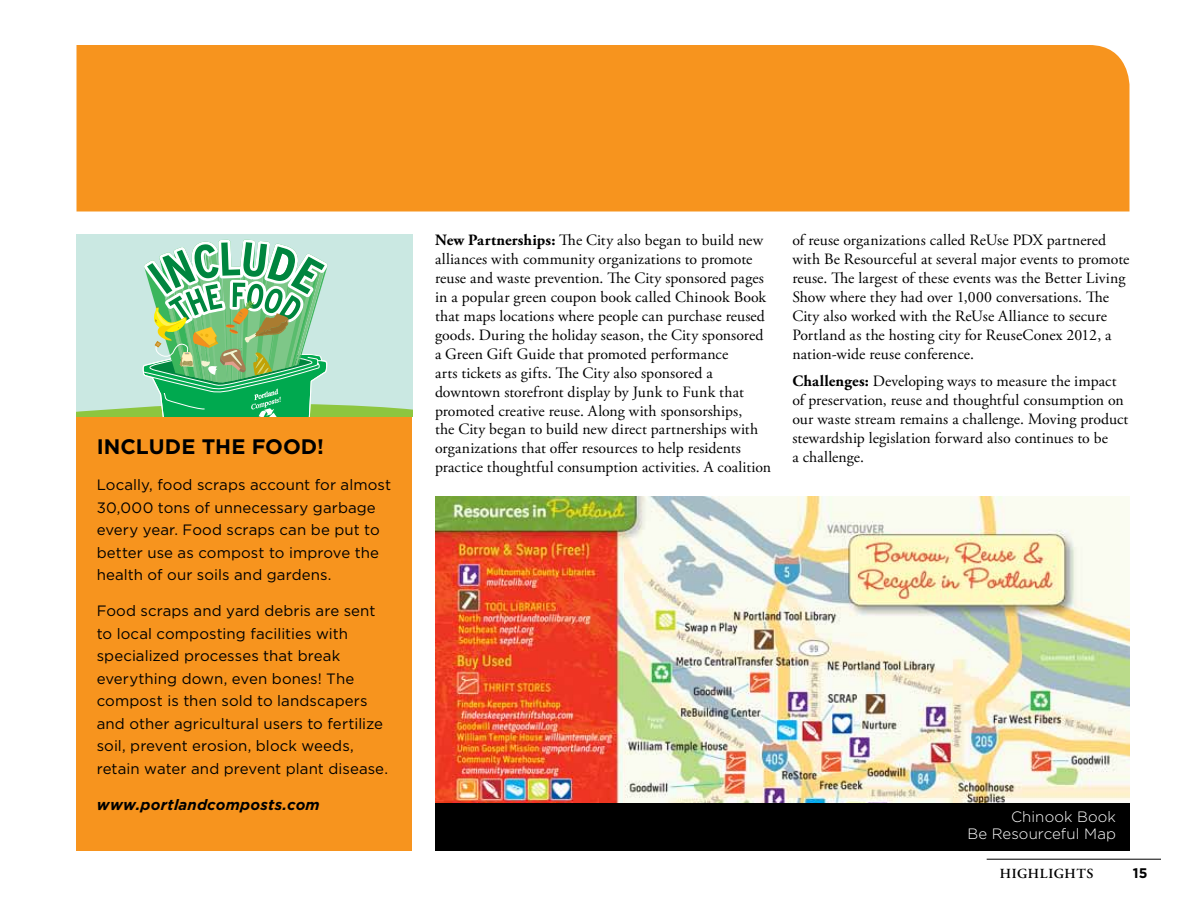
<style>
.page{position:relative;width:1188px;height:918px;background:#fff}
.page>*{position:absolute;margin:0;border:0;box-sizing:border-box;transform-origin:0 0}
.gothamhead{font:700 21px "Gotham";letter-spacing:.005em;color:#000}
.garamond_body_rr{font:15.75px/18.9px "Adobe Garamond Pro";letter-spacing:.005em;color:#000}
.gotham10{font:15px/22.5px "Gotham";letter-spacing:.005em;color:#000}
.t1{font:300 15px "Gotham";letter-spacing:.01em;color:#fff}
.gotham10-2{font:italic 700 15px "Gotham";letter-spacing:.01em;color:#000}
.t2{font:600 13.8px "Adobe Garamond Pro";letter-spacing:.04em;color:#000}
.t3{font:700 13.8px "Gotham";color:#000}
.s1{font-weight:700}
</style>
<div class="page">
<hr style="left:987px;top:859px;width:174px;height:1px;background:#000">
<div style="left:76px;top:45px;width:1054px;height:167px;background:#f7941e"></div>
<div style="left:76px;top:234px;width:337px;height:183px;background:#cae8e2"></div>
<svg style="left:76px;top:240px;width:336px;height:177px"></svg>
<img style="left:435px;top:497px;width:695px;height:306px">
<div style="left:435px;top:803px;width:695px;height:47px;background:#000"></div>
<div style="left:76px;top:417px;width:336px;height:433px;background:#f7941e"></div>
<p class="gothamhead" style="left:97px;top:435px;width:229px">INCLUDE THE FOOD!</p>
<p class="gotham10" style="left:97px;top:474px;width:296px">Locally, food scraps account for almost 30,000 tons of unnecessary garbage every year. Food scraps can be put to better use as compost to improve the health of our soils and gardens.</p>
<p class="gotham10" style="left:97px;top:600px;width:293px">Food scraps and yard debris are sent to local composting facilities with specialized processes that break everything down, even bones! The compost is then sold to landscapers and other agricultural users to fertilize soil, prevent erosion, block weeds, retain water and prevent plant disease.</p>
<p class="gotham10-2" style="left:97px;top:796px;width:225px">www.portlandcomposts.com</p>
<p class="garamond_body_rr" style="left:435px;top:232px;width:338px"><span class="s1">New Partnerships:</span> The City also began to build new alliances with community organizations to promote reuse and waste prevention. The City sponsored pages in a popular green coupon book called Chinook Book that maps locations where people can purchase reused goods. During the holiday season, the City sponsored a Green Gift Guide that promoted performance<br>arts tickets as gifts. The City also sponsored a downtown storefront display by Junk to Funk that promoted creative reuse. Along with sponsorships,<br>the City began to build new direct partnerships with organizations that offer resources to help residents practice thoughtful consumption activities. A coalition</p>
<p class="garamond_body_rr" style="left:792px;top:232px;width:339px">of reuse organizations called ReUse PDX partnered with Be Resourceful at several major events to promote reuse. The largest of these events was the Better Living Show where they had over 1,000 conversations. The City also worked with the ReUse Alliance to secure Portland as the hosting city for ReuseConex 2012, a nation-wide reuse conference.</p>
<p class="garamond_body_rr" style="left:792px;top:372px;width:338px"><span class="s1">Challenges:</span> Developing ways to measure the impact of preservation, reuse and thoughtful consumption on our waste stream remains a challenge. Moving product stewardship legislation forward also continues to be<br>a challenge.</p>
<p class="t1" style="left:1011px;top:809px;width:106px">Chinook Book</p>
<p class="t1" style="left:967px;top:826px;width:150px">Be Resourceful Map</p>
<p class="t2" style="left:1000px;top:865px;width:86px">HIGHLIGHTS</p>
<p class="t3" style="left:1133px;top:865px;width:16px">15</p>
</div>
